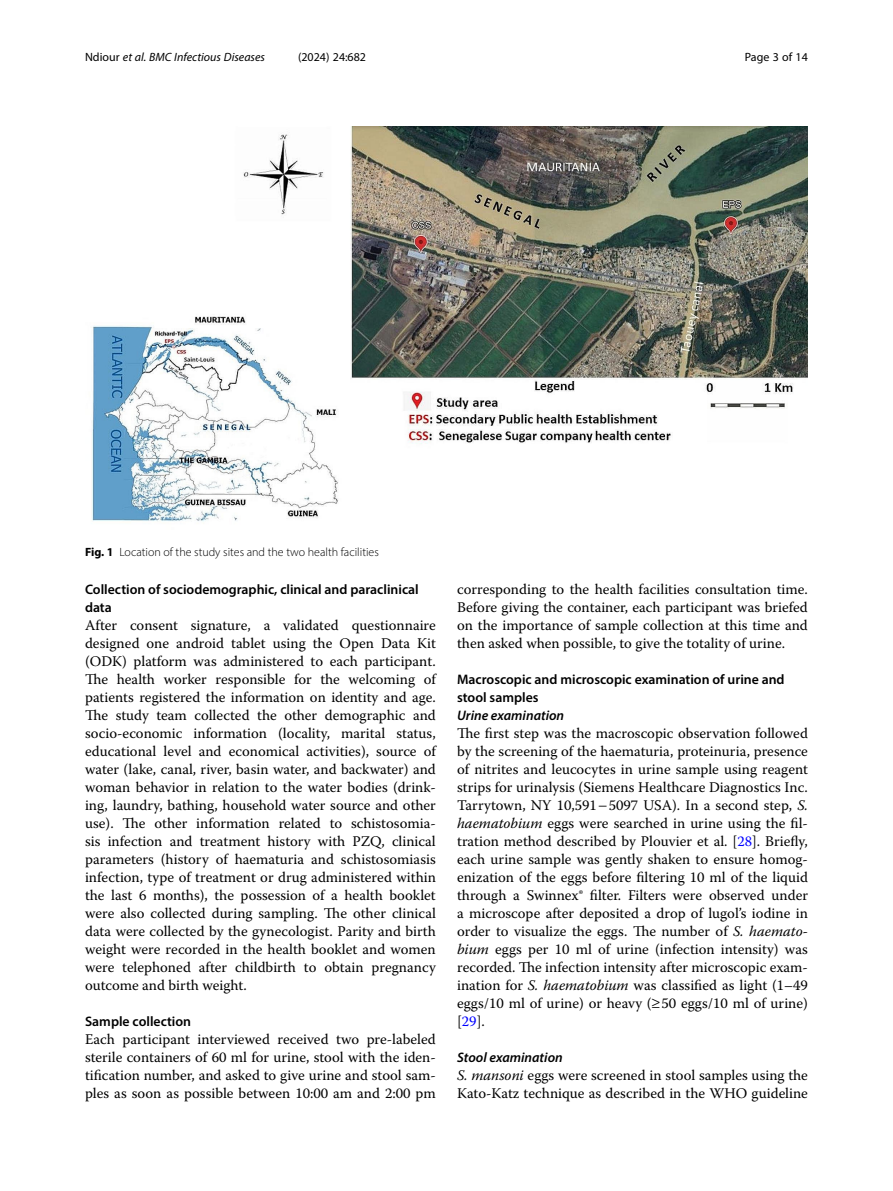
<style>
.page{position:relative;width:893px;height:1191px;background:#fff}
.page>*{position:absolute;margin:0;border:0;box-sizing:border-box;transform-origin:0 0}
.Body_Text{font:14.7px/18px "Warnock Pro";color:#000;text-align:justify}
.Head_2{font:600 13.8px/18px "Myriad Pro";color:#000}
.Head_3_after_2{font:italic 600 13.8px "Myriad Pro";color:#000}
.Head_3{font:italic 600 13.8px "Myriad Pro";color:#000}
.Figure_Caption{font:300 12px "Myriad Pro";color:#000}
.t1{font:italic 12px "Myriad Pro";color:#000}
.t2{font:12px "Myriad Pro";color:#000}
.s1{font-style:normal}
.s2{font-weight:700}
.s3{font-style:italic}
.s4{color:#00f}
</style>
<div class="page">
<img style="left:92px;top:126px;width:716px;height:396px">
<p class="t1" style="left:85px;top:50px;width:181px"><span class="s1">Ndiour</span> et al. BMC Infectious Diseases</p>
<p class="t2" style="left:298px;top:50px;width:70px">(2024) 24:682</p>
<p class="t2" style="left:745px;top:50px;width:65px">Page 3 of 14</p>
<p class="Figure_Caption" style="left:85px;top:545px;width:295px"><span class="s2">Fig. 1</span> Location of the study sites and the two health facilities</p>
<p class="Head_2" style="left:85px;top:580px;width:335px">Collection of sociodemographic, clinical and paraclinical data</p>
<p class="Body_Text" style="left:85px;top:616px;width:352px">After consent signature, a validated questionnaire designed one android tablet using the Open Data Kit (ODK) platform was administered to each participant.<br>The health worker responsible for the welcoming of patients registered the information on identity and age.<br>The study team collected the other demographic and socio-economic information (locality, marital status, educational level and economical activities), source of water (lake, canal, river, basin water, and backwater) and woman behavior in relation to the water bodies (drink&shy;ing, laundry, bathing, household water source and other use). The other information related to schistosomia&shy;sis infection and treatment history with PZQ, clinical parameters (history of haematuria and schistosomiasis infection, type of treatment or drug administered within the last 6 months), the possession of a health booklet were also collected during sampling. The other clinical data were collected by the gynecologist. Parity and birth weight were recorded in the health booklet and women were telephoned after childbirth to obtain pregnancy outcome and birth weight.</p>
<p class="Head_2" style="left:85px;top:1012px;width:108px">Sample collection</p>
<p class="Body_Text" style="left:85px;top:1030px;width:352px">Each participant interviewed received two pre-labeled sterile containers of 60 ml for urine, stool with the iden&shy;tification number, and asked to give urine and stool sam&shy;ples as soon as possible between 10:00 am and 2:00 pm</p>
<p class="Body_Text" style="left:457px;top:580px;width:352px">corresponding to the health facilities consultation time.<br>Before giving the container, each participant was briefed on the importance of sample collection at this time and then asked when possible, to give the totality of urine.</p>
<p class="Head_2" style="left:457px;top:670px;width:329px">Macroscopic and microscopic examination of urine and stool samples</p>
<p class="Head_3_after_2" style="left:457px;top:707px;width:109px">Urine examination</p>
<p class="Body_Text" style="left:457px;top:724px;width:352px">The first step was the macroscopic observation followed by the screening of the haematuria, proteinuria, presence of nitrites and leucocytes in urine sample using reagent strips for urinalysis (Siemens Healthcare Diagnostics Inc.<br>Tarrytown, NY 10,591−5097 USA). In a second step, <span class="s3">S. haematobium</span> eggs were searched in urine using the fil&shy;tration method described by Plouvier et al. [<span class="s4">28</span>]. Briefly, each urine sample was gently shaken to ensure homog&shy;enization of the eggs before filtering 10 ml of the liquid through a Swinnex® filter. Filters were observed under a microscope after deposited a drop of lugol’s iodine in order to visualize the eggs. The number of <span class="s3">S. haemato&shy;bium</span> eggs per 10 ml of urine (infection intensity) was recorded. The infection intensity after microscopic exam&shy;ination for <span class="s3">S. haematobium</span> was classified as light (1–49 eggs/10 ml of urine) or heavy (≥50 eggs/10 ml of urine) [<span class="s4">29</span>].</p>
<p class="Head_3" style="left:457px;top:1049px;width:107px">Stool examination</p>
<p class="Body_Text" style="left:457px;top:1066px;width:352px"><span class="s3">S. mansoni</span> eggs were screened in stool samples using the<br>Kato-Katz technique as described in the WHO guideline</p>
</div>
